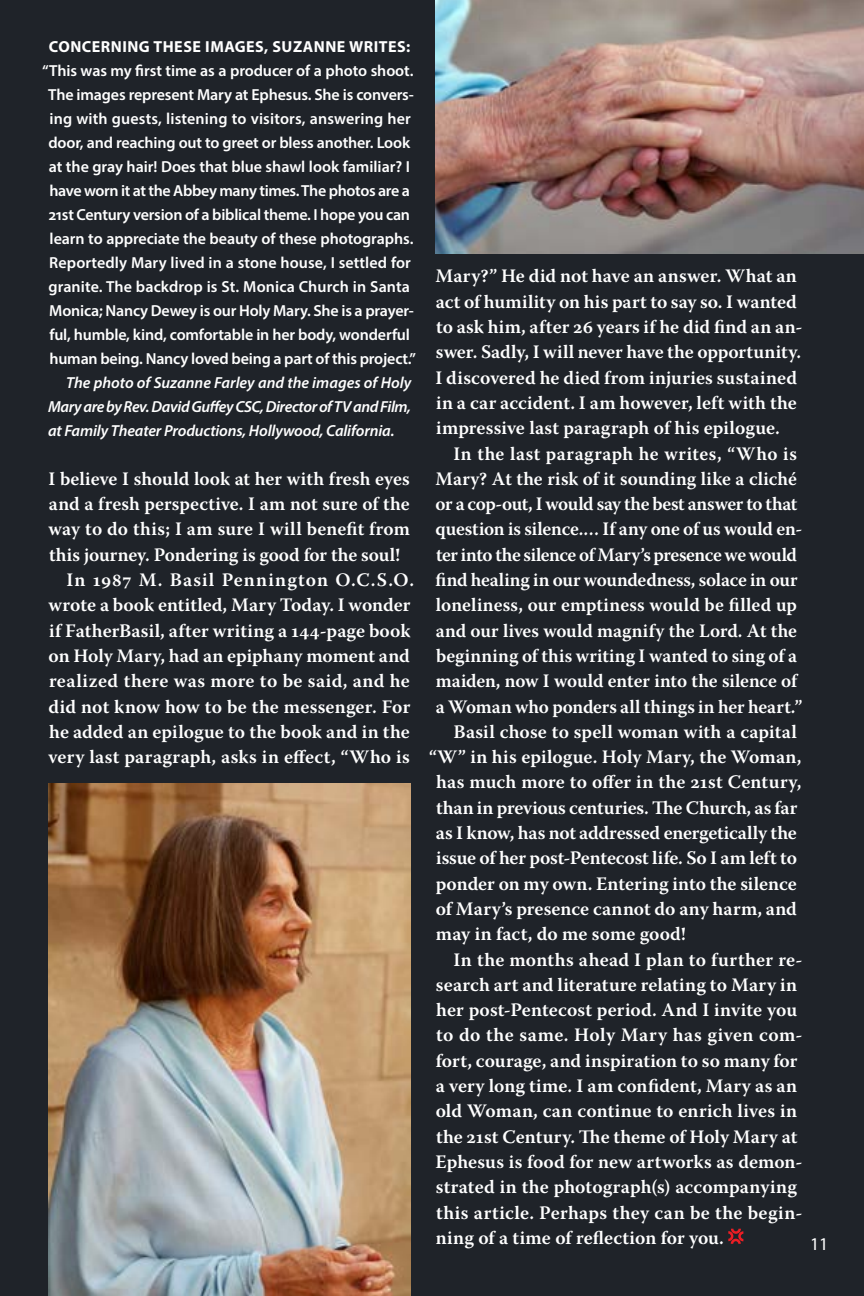
<style>
.page{position:relative;width:864px;height:1296px;background:#1f2329}
.page>*{position:absolute;margin:0;border:0;box-sizing:border-box;transform-origin:0 0}
.t1{font:600 19px/25.4px "Warnock Pro";letter-spacing:.005em;color:#fff}
.t2{font:18px "Myriad Pro";color:#fff}
.t3{font:600 16px/24px "Myriad Pro";letter-spacing:-.01em;color:#fff;text-align:center}
.t4{font:italic 600 16px/24px "Myriad Pro";letter-spacing:-.01em;color:#fff;text-align:justify}
.t5{font:700 16px "Myriad Pro";letter-spacing:.03em;color:#fff}
</style>
<div class="page">
<svg style="left:728px;top:1229px;width:15px;height:15px"></svg>
<img style="left:48px;top:783px;width:363px;height:513px">
<img style="left:435px;top:0;width:429px;height:254px">
<p class="t5" style="left:49px;top:36px;width:363px">CONCERNING THESE IMAGES, SUZANNE WRITES:</p>
<p class="t3" style="left:42px;top:58px;width:375px">“This was my first time as a producer of a photo shoot.<br>The images represent Mary at Ephesus. She is convers&shy;ing with guests, listening to visitors, answering her door, and reaching out to greet or bless another. Look at the gray hair! Does that blue shawl look familiar? I have worn it at the Abbey many times. The photos are a 21st Century version of a biblical theme. I hope you can learn to appreciate the beauty of these photographs.<br>Reportedly Mary lived in a stone house, I settled for granite. The backdrop is St. Monica Church in Santa Monica; Nancy Dewey is our Holy Mary. She is a prayer&shy;ful, humble, kind, comfortable in her body, wonderful human being. Nancy loved being a part of this project.”</p>
<p class="t4" style="left:48px;top:370px;width:365px;text-indent:18px">The photo of Suzanne Farley and the images of Holy Mary are by Rev. David Guffey CSC, Director of TV and Film, at Family Theater Productions, Hollywood, California.</p>
<p class="t1" style="left:48px;top:466px;width:363px">I believe I should look at her with fresh eyes</p>
<p class="t1" style="left:49px;top:491px;width:362px">and a fresh perspective. I am not sure of the</p>
<p class="t1" style="left:48px;top:516px;width:363px">way to do this; I am sure I will benefit from</p>
<p class="t1" style="left:49px;top:541px;width:353px">this journey. Pondering is good for the soul!</p>
<p class="t1" style="left:66px;top:567px;width:349px">In 1987 M. Basil Pennington O.C.S.O.</p>
<p class="t1" style="left:48px;top:592px;width:364px">wrote a book entitled, Mary Today. I wonder</p>
<p class="t1" style="left:49px;top:617px;width:363px">if FatherBasil, after writing a 144-page book</p>
<p class="t1" style="left:49px;top:643px;width:363px">on Holy Mary, had an epiphany moment and</p>
<p class="t1" style="left:49px;top:668px;width:362px">realized there was more to be said, and he</p>
<p class="t1" style="left:49px;top:693px;width:363px">did not know how to be the messenger. For</p>
<p class="t1" style="left:49px;top:719px;width:362px">he added an epilogue to the book and in the</p>
<p class="t1" style="left:49px;top:744px;width:363px">very last paragraph, asks in effect, “Who is</p>
<p class="t1" style="left:435px;top:263px;width:369px">Mary?” He did not have an answer. What an act of humility on his part to say so. I wanted to ask him, after 26 years if he did find an an&shy;swer. Sadly, I will never have the opportunity.<br>I discovered he died from injuries sustained in a car accident. I am however, left with the impressive last paragraph of his epilogue.</p>
<p class="t1" style="left:453px;top:440px;width:345px">In the last paragraph he writes, “Who is</p>
<p class="t1" style="left:435px;top:466px;width:363px">Mary? At the risk of it sounding like a cliché</p>
<p class="t1" style="left:436px;top:491px;width:363px">or a cop-out, I would say the best answer to that</p>
<p class="t1" style="left:436px;top:516px;width:368px">question is silence.… If any one of us would en-</p>
<p class="t1" style="left:436px;top:541px;width:362px">ter into the silence of Mary’s presence we would</p>
<p class="t1" style="left:436px;top:567px;width:363px">find healing in our woundedness, solace in our</p>
<p class="t1" style="left:436px;top:592px;width:363px">loneliness, our emptiness would be filled up</p>
<p class="t1" style="left:436px;top:617px;width:363px">and our lives would magnify the Lord. At the</p>
<p class="t1" style="left:436px;top:643px;width:362px">beginning of this writing I wanted to sing of a</p>
<p class="t1" style="left:436px;top:668px;width:363px">maiden, now I would enter into the silence of</p>
<p class="t1" style="left:436px;top:693px;width:368px">a Woman who ponders all things in her heart.”</p>
<p class="t1" style="left:454px;top:719px;width:345px">Basil chose to spell woman with a capital</p>
<p class="t1" style="left:429px;top:744px;width:374px">“W” in his epilogue. Holy Mary, the Woman,</p>
<p class="t1" style="left:436px;top:769px;width:367px">has much more to offer in the 21st Century,</p>
<p class="t1" style="left:436px;top:794px;width:363px">than in previous centuries. The Church, as far</p>
<p class="t1" style="left:436px;top:820px;width:362px">as I know, has not addressed energetically the</p>
<p class="t1" style="left:436px;top:845px;width:362px">issue of her post-Pentecost life. So I am left to</p>
<p class="t1" style="left:436px;top:870px;width:362px">ponder on my own. Entering into the silence</p>
<p class="t1" style="left:436px;top:896px;width:363px">of Mary’s presence cannot do any harm, and</p>
<p class="t1" style="left:436px;top:921px;width:252px">may in fact, do me some good!</p>
<p class="t1" style="left:453px;top:946px;width:351px">In the months ahead I plan to further re-</p>
<p class="t1" style="left:436px;top:972px;width:363px">search art and literature relating to Mary in</p>
<p class="t1" style="left:436px;top:997px;width:362px">her post-Pentecost period. And I invite you</p>
<p class="t1" style="left:436px;top:1022px;width:368px">to do the same. Holy Mary has given com-</p>
<p class="t1" style="left:436px;top:1048px;width:363px">fort, courage, and inspiration to so many for</p>
<p class="t1" style="left:436px;top:1073px;width:363px">a very long time. I am confident, Mary as an</p>
<p class="t1" style="left:436px;top:1098px;width:363px">old Woman, can continue to enrich lives in</p>
<p class="t1" style="left:436px;top:1123px;width:363px">the 21st Century. The theme of Holy Mary at</p>
<p class="t1" style="left:436px;top:1149px;width:369px">Ephesus is food for new artworks as demon-</p>
<p class="t1" style="left:436px;top:1174px;width:363px">strated in the photograph(s) accompanying</p>
<p class="t1" style="left:436px;top:1199px;width:368px">this article. Perhaps they can be the begin-</p>
<p class="t1" style="left:436px;top:1225px;width:290px">ning of a time of reflection for you.</p>
<p class="t2" style="left:810px;top:1232px;width:20px">11</p>
</div>
